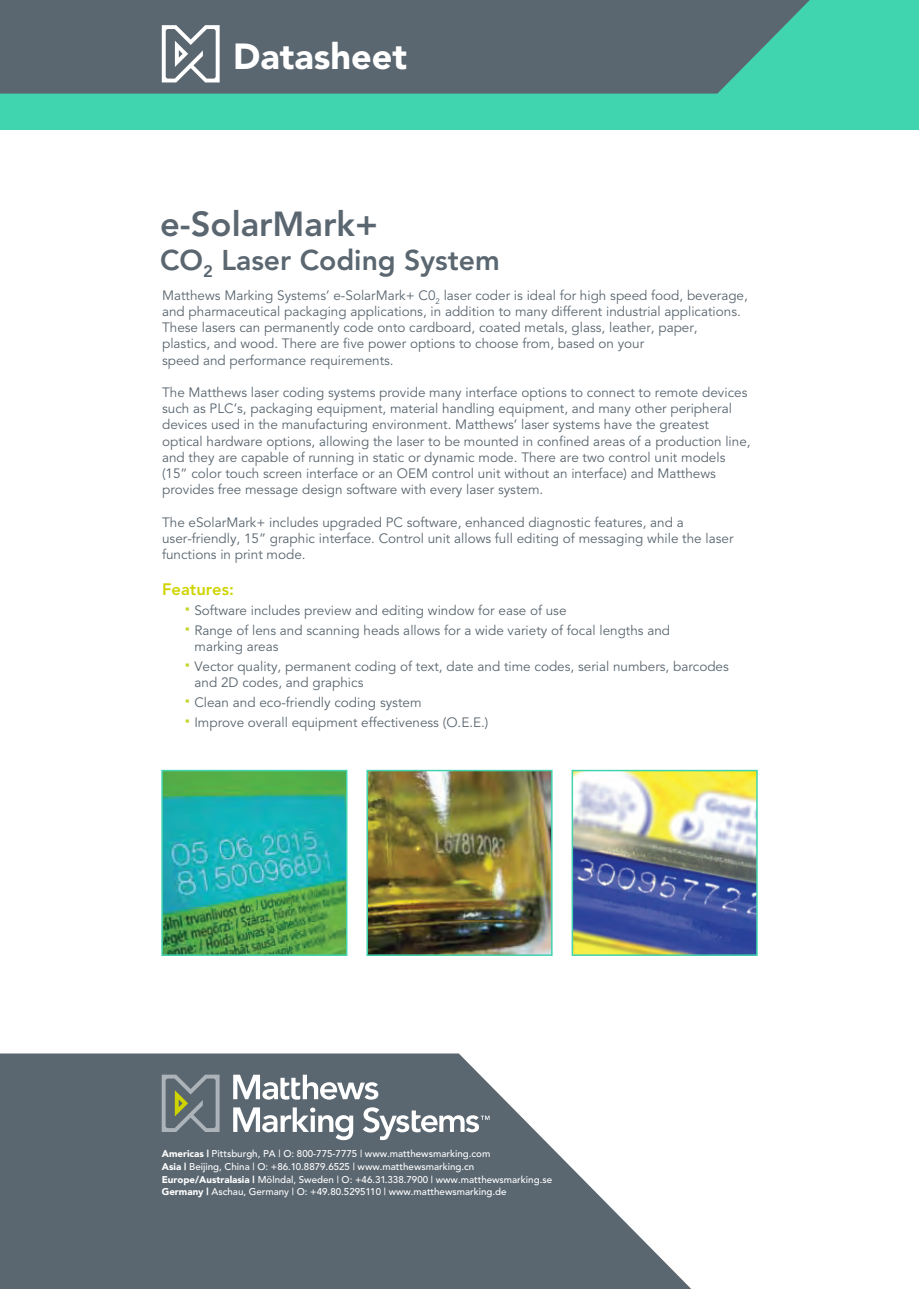
<style>
.page{position:relative;width:919px;height:1289px;background:#fff}
.page>*{position:absolute;margin:0;border:0;box-sizing:border-box;transform-origin:0 0}
.t1{font:900 36px "Avenir";color:#fff}
.t2{font:800 34.5px "Avenir";color:#5a6670}
.t3{font:800 28.35px "Avenir";color:#5a6670}
.t4{font:800 16.5px "Avenir";color:#cfd400}
.t5{font:13.5px/16.2px "Avenir";color:#5a6670}
.t6{font:500 9.75px/12.8px "Avenir";color:#fff}
.s1{font-weight:900}
</style>
<div class="page">
<div style="left:0;top:0;width:918px;height:130px;background:#40d4af"></div>
<svg style="left:0;top:0;width:809px;height:94px;background:#586d74"></svg>
<svg style="left:162px;top:25px;width:58px;height:57px;background:#929aa1"></svg>
<svg style="left:0;top:1053px;width:690px;height:235px;fill:#5a6670"></svg>
<svg style="left:162px;top:1074px;width:57px;height:57px;background:#76817f"></svg>
<svg style="left:233px;top:1074px;width:145px;height:25px"></svg>
<svg style="left:233px;top:1107px;width:120px;height:33px"></svg>
<svg style="left:363px;top:1107px;width:126px;height:33px"></svg>
<img style="left:164px;top:772px;width:180px;height:180px">
<div style="left:161px;top:769px;width:186px;height:186px;border:2px solid #40d4af"></div>
<img style="left:369px;top:772px;width:180px;height:180px">
<div style="left:366px;top:769px;width:186px;height:186px;border:2px solid #40d4af"></div>
<img style="left:574px;top:772px;width:180px;height:180px">
<div style="left:571px;top:769px;width:186px;height:186px;border:2px solid #40d4af"></div>
<h1 class="t1" style="left:233px;top:34px;width:175px">Datasheet</h1>
<h2 class="t2" style="left:160px;top:204px;width:219px">e-SolarMark+</h2>
<h3 class="t3" style="left:160px;top:244px;width:341px">CO<sub>2</sub> Laser Coding System</h3>
<p class="t5" style="left:162px;top:287px;width:587px">Matthews Marking Systems’ e-SolarMark+ C0<sub>2</sub> laser coder is ideal for high speed food, beverage, and pharmaceutical packaging applications, in addition to many different industrial applications.<br>These lasers can permanently code onto cardboard, coated metals, glass, leather, paper, plastics, and wood. There are five power options to choose from, based on your<br>speed and performance requirements.</p>
<p class="t5" style="left:162px;top:384px;width:590px">The Matthews laser coding systems provide many interface options to connect to remote devices such as PLC’s, packaging equipment, material handling equipment, and many other peripheral devices used in the manufacturing environment. Matthews’ laser systems have the greatest optical hardware options, allowing the laser to be mounted in confined areas of a production line, and they are capable of running in static or dynamic mode. There are two control unit models (15” color touch screen interface or an OEM control unit without an interface) and Matthews provides free message design software with every laser system.</p>
<p class="t5" style="left:162px;top:514px;width:573px">The eSolarMark+ includes upgraded PC software, enhanced diagnostic features, and a user-friendly, 15” graphic interface. Control unit allows full editing of messaging while the laser functions in print mode.</p>
<p class="t4" style="left:162px;top:579px;width:73px">Features:</p>
<p class="t5" style="left:194px;top:600px;width:477px;line-height:19.8px">Software includes preview and editing window for ease of use<br>Range of lens and scanning heads allows for a wide variety of focal lengths and</p>
<p class="t5" style="left:194px;top:636px;width:536px;line-height:19.8px">marking areas<br>Vector quality, permanent coding of text, date and time codes, serial numbers, barcodes</p>
<p class="t5" style="left:194px;top:672px;width:295px;line-height:19.8px">and 2D codes, and graphics<br>Clean and eco-friendly coding system<br>Improve overall equipment effectiveness (O.E.E.)</p>
<p class="t6" style="left:162px;top:1147px;width:392px"><span class="s1">Americas |</span> Pittsburgh, PA | O: 800-775-7775 | www.matthewsmarking.com<br><span class="s1">Asia |</span> Beijing, China | O: +86.10.8879.6525 | www.matthewsmarking.cn <span class="s1">Europe/Australasia |</span> Mölndal, Sweden | O: +46.31.338.7900 | www.matthewsmarking.se <span class="s1">Germany |</span> Aschau, Germany | O: +49.80.5295110 | www.matthewsmarking.de</p>
</div>
